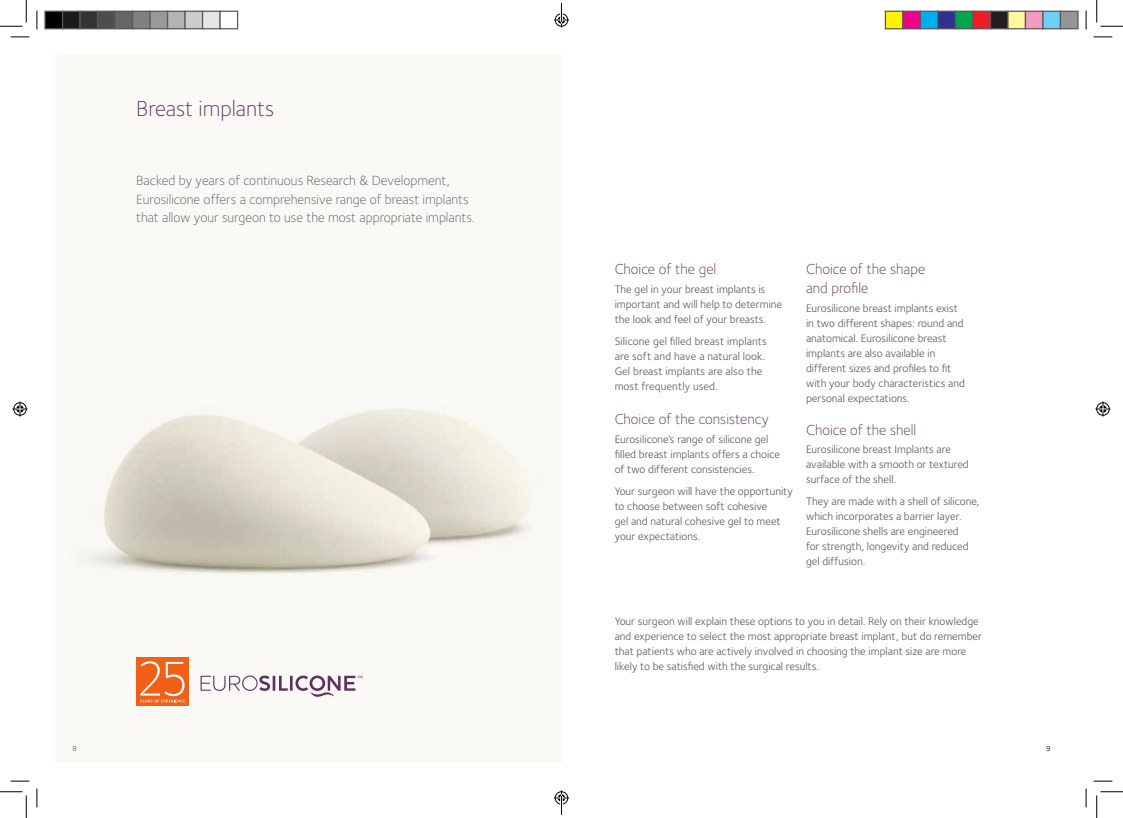
<style>
.page{position:relative;width:1123px;height:818px;background:#fff}
.page>*{position:absolute;margin:0;border:0;box-sizing:border-box;transform-origin:0 0}
.t1{font:300 22.5px "Foundry Sterling";color:#5c315e}
.t2{font:300 15px/18.8px "Foundry Sterling";color:#5c315e}
.t3{font:300 13.75px/18.8px "Foundry Sterling";color:#58585a}
.t4{font:11.25px/15px "Foundry Sterling";color:#58585a}
.t5{font:7.5px "Foundry Sterling";color:#58585a}
</style>
<div class="page">
<div style="left:55px;top:55px;width:506px;height:708px;background:#faf9f6"></div>
<img style="left:93px;top:409px;width:438px;height:165px">
<svg style="left:136px;top:657px;width:53px;height:49px"></svg>
<svg style="left:137px;top:658px;width:52px;height:48px;background:#f37638"></svg>
<svg style="left:201px;top:675px;width:87px;height:16px"></svg>
<hr style="left:290px;top:676px;width:3px;height:15px;background:#5c315e">
<svg style="left:295px;top:675px;width:67px;height:22px"></svg>
<svg style="left:11px;top:36px;width:18px;height:2px"></svg>
<svg style="left:1093px;top:36px;width:19px;height:2px"></svg>
<svg style="left:11px;top:780px;width:18px;height:2px"></svg>
<svg style="left:1093px;top:780px;width:19px;height:2px"></svg>
<svg style="left:36px;top:11px;width:2px;height:18px"></svg>
<svg style="left:36px;top:788px;width:2px;height:19px"></svg>
<svg style="left:1085px;top:11px;width:1px;height:18px"></svg>
<svg style="left:1085px;top:788px;width:1px;height:19px"></svg>
<svg style="left:0;top:0;width:27px;height:27px"></svg>
<svg style="left:0;top:791px;width:27px;height:27px"></svg>
<svg style="left:1096px;top:0;width:27px;height:27px"></svg>
<svg style="left:1096px;top:791px;width:27px;height:27px"></svg>
<svg style="left:13px;top:401px;width:15px;height:15px"></svg>
<svg style="left:1095px;top:401px;width:15px;height:15px"></svg>
<div style="left:45px;top:11px;width:18px;height:18px;background:#000"></div>
<div style="left:44px;top:11px;width:19px;height:18px;border:1px solid #595959"></div>
<div style="left:63px;top:11px;width:17px;height:18px;background:#1a1a1a"></div>
<div style="left:62px;top:11px;width:19px;height:18px;border:1px solid #595959"></div>
<div style="left:80px;top:11px;width:18px;height:18px;background:#333"></div>
<div style="left:79px;top:11px;width:19px;height:18px;border:1px solid #595959"></div>
<div style="left:98px;top:11px;width:17px;height:18px;background:#4d4d4d"></div>
<div style="left:97px;top:11px;width:19px;height:18px;border:1px solid #595959"></div>
<div style="left:115px;top:11px;width:18px;height:18px;background:#666"></div>
<div style="left:114px;top:11px;width:19px;height:18px;border:1px solid #595959"></div>
<div style="left:133px;top:11px;width:17px;height:18px;background:#808080"></div>
<div style="left:132px;top:11px;width:19px;height:18px;border:1px solid #595959"></div>
<div style="left:150px;top:11px;width:18px;height:18px;background:#999"></div>
<div style="left:149px;top:11px;width:19px;height:18px;border:1px solid #595959"></div>
<div style="left:168px;top:11px;width:17px;height:18px;background:#b3b3b3"></div>
<div style="left:167px;top:11px;width:19px;height:18px;border:1px solid #595959"></div>
<div style="left:185px;top:11px;width:18px;height:18px;background:#ccc"></div>
<div style="left:184px;top:11px;width:19px;height:18px;border:1px solid #595959"></div>
<div style="left:203px;top:11px;width:17px;height:18px;background:#e6e6e6"></div>
<div style="left:202px;top:11px;width:19px;height:18px;border:1px solid #595959"></div>
<div style="left:219px;top:11px;width:19px;height:18px;border:1px solid #595959"></div>
<div style="left:885px;top:11px;width:18px;height:18px;background:#fff101"></div>
<div style="left:884px;top:11px;width:19px;height:18px;border:1px solid #595959"></div>
<div style="left:903px;top:11px;width:17px;height:18px;background:#ed028c"></div>
<div style="left:902px;top:11px;width:19px;height:18px;border:1px solid #595959"></div>
<div style="left:920px;top:11px;width:18px;height:18px;background:#00aeef"></div>
<div style="left:919px;top:11px;width:19px;height:18px;border:1px solid #595959"></div>
<div style="left:938px;top:11px;width:17px;height:18px;background:#2e3092"></div>
<div style="left:937px;top:11px;width:19px;height:18px;border:1px solid #595959"></div>
<div style="left:955px;top:11px;width:18px;height:18px;background:#00a54f"></div>
<div style="left:954px;top:11px;width:19px;height:18px;border:1px solid #595959"></div>
<div style="left:973px;top:11px;width:17px;height:18px;background:#ee1d23"></div>
<div style="left:972px;top:11px;width:19px;height:18px;border:1px solid #595959"></div>
<div style="left:990px;top:11px;width:18px;height:18px;background:#231f20"></div>
<div style="left:989px;top:11px;width:19px;height:18px;border:1px solid #595959"></div>
<div style="left:1008px;top:11px;width:17px;height:18px;background:#fff79a"></div>
<div style="left:1007px;top:11px;width:19px;height:18px;border:1px solid #595959"></div>
<div style="left:1025px;top:11px;width:18px;height:18px;background:#f499c2"></div>
<div style="left:1024px;top:11px;width:19px;height:18px;border:1px solid #595959"></div>
<div style="left:1043px;top:11px;width:17px;height:18px;background:#6bcff6"></div>
<div style="left:1042px;top:11px;width:19px;height:18px;border:1px solid #595959"></div>
<div style="left:1060px;top:11px;width:18px;height:18px;background:#939598"></div>
<div style="left:1059px;top:11px;width:19px;height:18px;border:1px solid #595959"></div>
<svg style="left:554px;top:3px;width:15px;height:25px"></svg>
<svg style="left:554px;top:790px;width:15px;height:25px"></svg>
<h1 class="t1" style="left:136px;top:96px;width:140px">Breast implants</h1>
<p class="t3" style="left:136px;top:171px;width:340px">Backed by years of continuous Research &amp; Development,<br>Eurosilicone offers a comprehensive range of breast implants that allow your surgeon to use the most appropriate implants.</p>
<h2 class="t2" style="left:614px;top:260px;width:103px">Choice of the gel</h2>
<p class="t4" style="left:614px;top:282px;width:169px">The gel in your breast implants is important and will help to determine the look and feel of your breasts.</p>
<p class="t4" style="left:614px;top:334px;width:154px">Silicone gel filled breast implants are soft and have a natural look.<br>Gel breast implants are also the most frequently used.</p>
<h2 class="t2" style="left:614px;top:410px;width:156px">Choice of the consistency</h2>
<p class="t4" style="left:614px;top:431px;width:167px">Eurosilicone’s range of silicone gel filled breast implants offers a choice of two different consistencies.</p>
<p class="t4" style="left:614px;top:483px;width:180px">Your surgeon will have the opportunity to choose between soft cohesive<br>gel and natural cohesive gel to meet your expectations.</p>
<h2 class="t2" style="left:806px;top:260px;width:121px">Choice of the shape and profile</h2>
<p class="t4" style="left:806px;top:300px;width:160px">Eurosilicone breast implants exist in two different shapes: round and anatomical. Eurosilicone breast implants are also available in different sizes and profiles to fit with your body characteristics and personal expectations.</p>
<h2 class="t2" style="left:806px;top:420px;width:112px">Choice of the shell</h2>
<p class="t4" style="left:806px;top:442px;width:164px">Eurosilicone breast Implants are available with a smooth or textured surface of the shell.</p>
<p class="t4" style="left:806px;top:494px;width:175px">They are made with a shell of silicone, which incorporates a barrier layer.<br>Eurosilicone shells are engineered<br>for strength, longevity and reduced gel diffusion.</p>
<p class="t4" style="left:614px;top:614px;width:369px">Your surgeon will explain these options to you in detail. Rely on their knowledge and experience to select the most appropriate breast implant, but do remember that patients who are actively involved in choosing the implant size are more likely to be satisfied with the surgical results.</p>
<p class="t5" style="left:72px;top:744px;width:6px">8</p>
<p class="t5" style="left:1046px;top:744px;width:6px">9</p>
</div>
